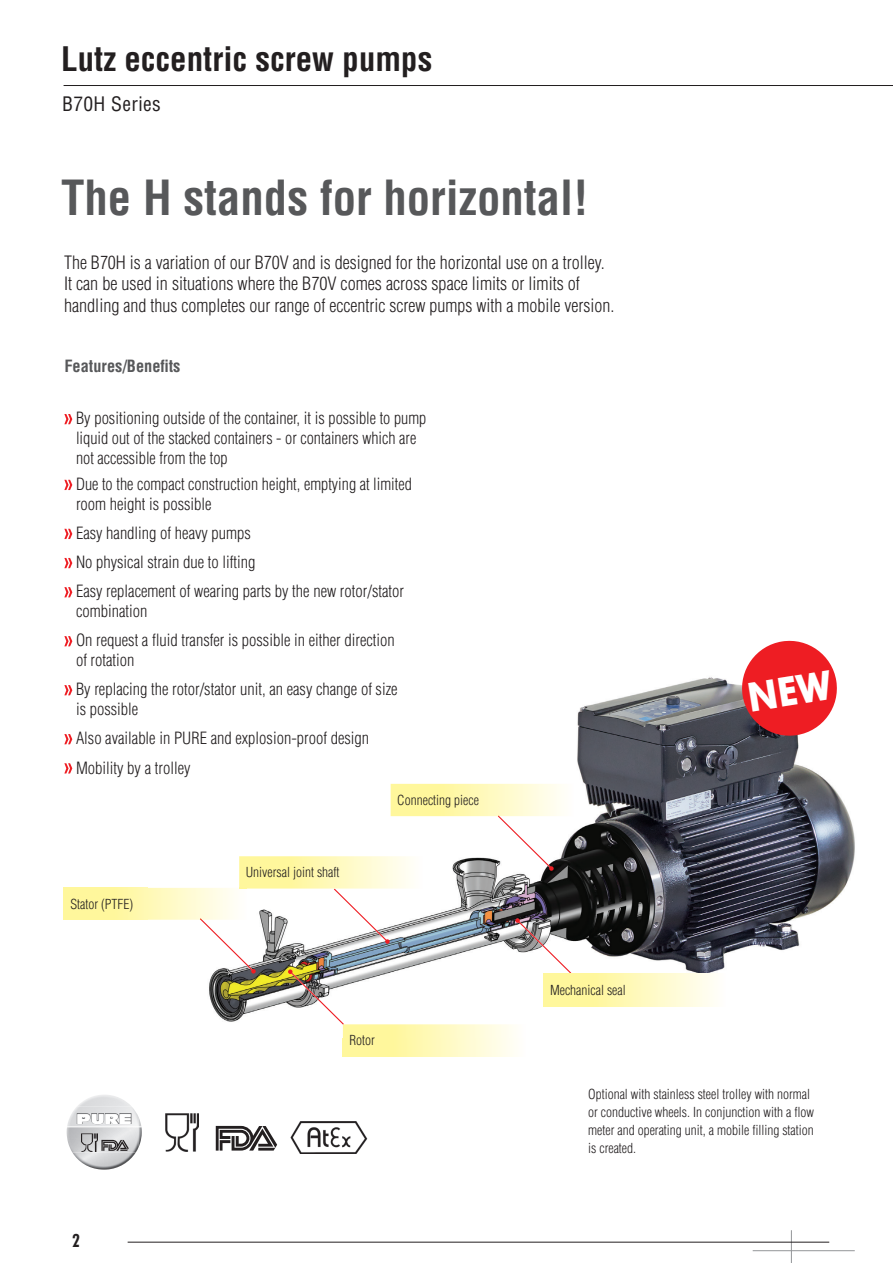
<style>
.page{position:relative;width:893px;height:1263px;background:#fff}
.page>*{position:absolute;margin:0;border:0;box-sizing:border-box;transform-origin:0 0}
.t1{font:700 condensed 47.25px "Helvetica";color:#57585a}
.t2{font:700 condensed 33px "Helvetica";color:#231f20}
.t3{font:condensed 19.5px "Helvetica";letter-spacing:.02em;color:#231f20}
.t4{font:300 condensed 18px/21.6px "Helvetica";color:#231f20}
.t5{font:700 condensed 18px "Futura BT";color:#231f20}
.t6{font:300 condensed 16.5px/29.1px "Helvetica";color:#231f20}
.t7{font:700 condensed 16.5px "Helvetica";color:#57585a}
.t8{font:13.8px "Antique Olive Nord";color:#fff}
.t9{font:300 condensed 13.5px/18px "Helvetica";color:#231f20}
</style>
<div class="page">
<hr style="left:791px;top:1230px;width:1px;height:33px;background:#939598">
<hr style="left:753px;top:1250px;width:102px;height:1px;background:#939598">
<hr style="left:128px;top:1242px;width:701px;height:1px;background:#231f20">
<img style="left:147px;top:677px;width:708px;height:362px">
<svg style="left:334px;top:888px;width:56px;height:56px"></svg>
<svg style="left:515px;top:918px;width:56px;height:55px"></svg>
<div style="left:64px;top:888px;width:83px;height:32px;background:linear-gradient(to right,#fff796,#fff8ab)"></div>
<img style="left:147px;top:888px;width:100px;height:32px">
<svg style="left:200px;top:918px;width:56px;height:55px"></svg>
<img style="left:239px;top:856px;width:183px;height:32px">
<img style="left:391px;top:784px;width:182px;height:32px">
<svg style="left:498px;top:815px;width:56px;height:56px"></svg>
<img style="left:543px;top:974px;width:183px;height:32px">
<svg style="left:343px;top:1039px;width:171px;height:18px;background:#fff9bb"></svg>
<img style="left:343px;top:1024px;width:183px;height:15px">
<svg style="left:288px;top:969px;width:56px;height:56px"></svg>
<hr style="left:64px;top:85px;width:829px;height:1px;background:#231f20">
<img style="left:165px;top:1113px;width:34px;height:38px">
<svg style="left:216px;top:1126px;width:61px;height:24px"></svg>
<img style="left:290px;top:1121px;width:77px;height:33px">
<svg style="left:688px;top:1007px;width:4px;height:4px"></svg>
<svg style="left:67px;top:1127px;width:1px;height:15px"></svg>
<img style="left:72px;top:1127px;width:70px;height:42px">
<img style="left:68px;top:1107px;width:71px;height:45px">
<img style="left:82px;top:1134px;width:15px;height:17px">
<svg style="left:101px;top:1140px;width:28px;height:11px"></svg>
<img style="left:67px;top:1095px;width:65px;height:31px">
<svg style="left:139px;top:1119px;width:2px;height:7px"></svg>
<svg style="left:77px;top:1113px;width:55px;height:11px"></svg>
<hr style="left:67px;top:1126px;width:74px;height:1px;background:#fff">
<svg style="left:64px;top:414px;width:8px;height:10px"></svg>
<svg style="left:64px;top:480px;width:8px;height:10px"></svg>
<svg style="left:64px;top:529px;width:8px;height:10px"></svg>
<svg style="left:64px;top:558px;width:8px;height:10px"></svg>
<svg style="left:64px;top:587px;width:8px;height:10px"></svg>
<svg style="left:64px;top:636px;width:8px;height:10px"></svg>
<svg style="left:64px;top:685px;width:8px;height:10px"></svg>
<svg style="left:64px;top:734px;width:8px;height:10px"></svg>
<svg style="left:64px;top:763px;width:8px;height:10px"></svg>
<svg style="left:738px;top:640px;width:102px;height:99px"></svg>
<h2 class="t2" style="left:61px;top:39px;width:373px">Lutz eccentric screw pumps</h2>
<p class="t3" style="left:62px;top:91px;width:100px">B70H Series</p>
<h1 class="t1" style="left:61px;top:169px;width:529px">The H stands for horizontal!</h1>
<p class="t4" style="left:64px;top:251px;width:552px">The B70H is a variation of our B70V and is designed for the horizontal use on a trolley.<br>It can be used in situations where the B70V comes across space limits or limits of handling and thus completes our range of eccentric screw pumps with a mobile version.</p>
<p class="t7" style="left:64px;top:356px;width:118px">Features/Benefits</p>
<p class="t6" style="left:76px;top:408px;width:352px;line-height:19.8px">By positioning outside of the container, it is possible to pump liquid out of the stacked containers - or containers which are not accessible from the top</p>
<p class="t6" style="left:76px;top:474px;width:337px;line-height:19.8px">Due to the compact construction height, emptying at limited room height is possible</p>
<p class="t6" style="left:76px;top:518px;width:330px">Easy handling of heavy pumps<br>No physical strain due to lifting<br>Easy replacement of wearing parts by the new rotor/stator</p>
<p class="t6" style="left:76px;top:596px;width:320px">combination<br>On request a fluid transfer is possible in either direction</p>
<p class="t6" style="left:76px;top:645px;width:323px">of rotation<br>By replacing the rotor/stator unit, an easy change of size</p>
<p class="t6" style="left:76px;top:694px;width:295px">is possible<br>Also available in PURE and explosion-proof design<br>Mobility by a trolley</p>
<p class="t9" style="left:70px;top:895px;width:64px">Stator (PTFE)</p>
<p class="t8" style="left:76px;top:1110px;width:57px">PURE</p>
<p class="t5" style="left:72px;top:1229px;width:9px">2</p>
<p class="t9" style="left:246px;top:863px;width:95px">Universal joint shaft</p>
<p class="t9" style="left:397px;top:791px;width:83px">Connecting piece</p>
<p class="t9" style="left:349px;top:1031px;width:27px">Rotor</p>
<p class="t9" style="left:550px;top:981px;width:77px">Mechanical seal</p>
<p class="t9" style="left:588px;top:1085px;width:227px">Optional with stainless steel trolley with normal or conductive wheels. In conjunction with a flow meter and operating unit, a mobile filling station is created.</p>
</div>
